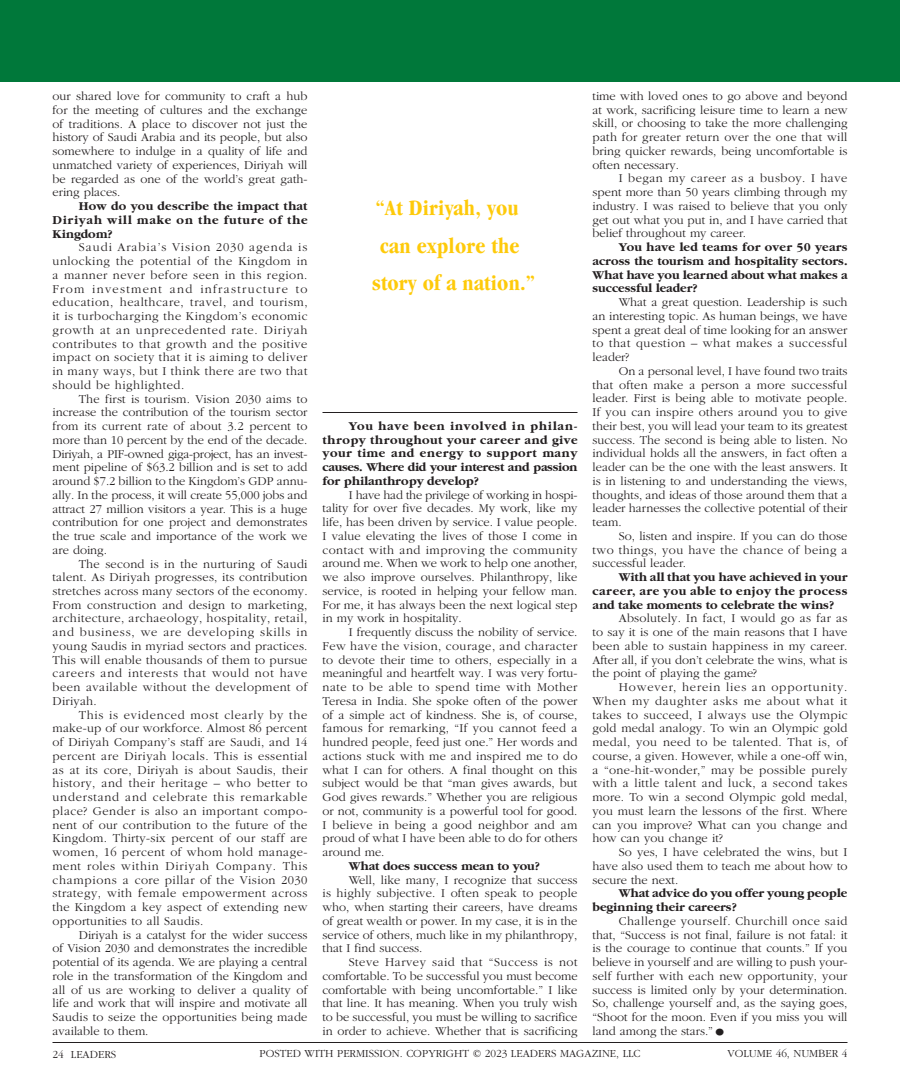
<style>
.page{position:relative;width:900px;height:1080px;background:#fff}
.page>*{position:absolute;margin:0;border:0;box-sizing:border-box;transform-origin:0 0}
.t1{font:700 condensed 22.5px/37.5px "Garamond";letter-spacing:.01em;color:#feca0a;text-align:center}
.t2{font:300 12.5px/13.8px "Garamond";color:#231f20;text-align:justify}
.t3{font:700 12.5px/13.8px "Garamond";color:#231f20;text-align:justify}
.t4{font:300 11.25px "Garamond";color:#231f20}
.s1{font-size:22.5px}
</style>
<div class="page">
<div style="left:0;top:0;width:900px;height:81px;background:#00783a"></div>
<hr style="left:322px;top:412px;width:256px;height:1px;background:#231f20">
<hr style="left:52px;top:1042px;width:796px;height:1px;background:#231f20">
<p class="t2" style="left:52px;top:89px;width:257px">our shared love for community to craft a hub for the meeting of cultures and the exchange of traditions. A place to discover not just the history of Saudi Arabia and its people, but also somewhere to indulge in a quality of life and unmatched variety of experiences, Diriyah will be regarded as one of the world’s great gath&shy;ering places.</p>
<p class="t3" style="left:52px;top:199px;width:257px;text-indent:26px">How do you describe the impact that Diriyah will make on the future of the Kingdom?</p>
<p class="t2" style="left:52px;top:241px;width:257px;text-indent:26px">Saudi Arabia’s Vision 2030 agenda is unlocking the potential of the Kingdom in a manner never before seen in this region.<br>From investment and infrastructure to education, healthcare, travel, and tourism, it is turbocharging the Kingdom’s economic growth at an unprecedented rate. Diriyah contributes to that growth and the positive impact on society that it is aiming to deliver in many ways, but I think there are two that should be highlighted.</p>
<p class="t2" style="left:52px;top:392px;width:257px;text-indent:26px">The first is tourism. Vision 2030 aims to increase the contribution of the tourism sector from its current rate of about 3.2 percent to more than 10 percent by the end of the decade.<br>Diriyah, a PIF-owned giga-project, has an invest&shy;ment pipeline of $63.2 billion and is set to add around $7.2 billion to the Kingdom’s GDP annu&shy;ally. In the process, it will create 55,000 jobs and attract 27 million visitors a year. This is a huge contribution for one project and demonstrates the true scale and importance of the work we are doing.</p>
<p class="t2" style="left:52px;top:557px;width:257px;text-indent:26px">The second is in the nurturing of Saudi talent. As Diriyah progresses, its contribution stretches across many sectors of the economy.<br>From construction and design to marketing, architecture, archaeology, hospitality, retail, and business, we are developing skills in young Saudis in myriad sectors and practices.<br>This will enable thousands of them to pursue careers and interests that would not have been available without the development of Diriyah.</p>
<p class="t2" style="left:52px;top:708px;width:257px;text-indent:26px">This is evidenced most clearly by the make-up of our workforce. Almost 86 percent of Diriyah Company’s staff are Saudi, and 14 percent are Diriyah locals. This is essential as at its core, Diriyah is about Saudis, their history, and their heritage – who better to understand and celebrate this remarkable place? Gender is also an important compo&shy;nent of our contribution to the future of the Kingdom. Thirty-six percent of our staff are women, 16 percent of whom hold manage&shy;ment roles within Diriyah Company. This champions a core pillar of the Vision 2030 strategy, with female empowerment across the Kingdom a key aspect of extending new opportunities to all Saudis.</p>
<p class="t2" style="left:52px;top:928px;width:257px;text-indent:26px">Diriyah is a catalyst for the wider success of Vision 2030 and demonstrates the incredible potential of its agenda. We are playing a central role in the transformation of the Kingdom and all of us are working to deliver a quality of life and work that will inspire and motivate all Saudis to seize the opportunities being made available to them.</p>
<h1 class="t1" style="left:372px;top:189px;width:164px">“At Diriyah, you can explore the story of a nation.”</h1>
<p class="t3" style="left:322px;top:419px;width:257px;text-indent:26px">You have been involved in philan&shy;thropy throughout your career and give your time and energy to support many causes. Where did your interest and passion for philanthropy develop?</p>
<p class="t2" style="left:322px;top:488px;width:257px;text-indent:26px">I have had the privilege of working in hospi&shy;tality for over five decades. My work, like my life, has been driven by service. I value people.<br>I value elevating the lives of those I come in contact with and improving the community around me. When we work to help one another, we also improve ourselves. Philanthropy, like service, is rooted in helping your fellow man.<br>For me, it has always been the next logical step in my work in hospitality.</p>
<p class="t2" style="left:322px;top:626px;width:257px;text-indent:26px">I frequently discuss the nobility of service.<br>Few have the vision, courage, and character to devote their time to others, especially in a meaningful and heartfelt way. I was very fortu&shy;nate to be able to spend time with Mother Teresa in India. She spoke often of the power of a simple act of kindness. She is, of course, famous for remarking, “If you cannot feed a hundred people, feed just one.” Her words and actions stuck with me and inspired me to do what I can for others. A final thought on this subject would be that “man gives awards, but God gives rewards.” Whether you are religious or not, community is a powerful tool for good.<br>I believe in being a good neighbor and am proud of what I have been able to do for others around me.</p>
<p class="t3" style="left:349px;top:859px;width:193px">What does success mean to you?</p>
<p class="t2" style="left:322px;top:873px;width:257px;text-indent:26px">Well, like many, I recognize that success is highly subjective. I often speak to people who, when starting their careers, have dreams of great wealth or power. In my case, it is in the service of others, much like in my philanthropy, that I find success.</p>
<p class="t2" style="left:322px;top:956px;width:257px;text-indent:26px">Steve Harvey said that “Success is not comfortable. To be successful you must become comfortable with being uncomfortable.” I like that line. It has meaning. When you truly wish to be successful, you must be willing to sacrifice in order to achieve. Whether that is sacrificing</p>
<p class="t2" style="left:592px;top:89px;width:257px">time with loved ones to go above and beyond at work, sacrificing leisure time to learn a new skill, or choosing to take the more challenging path for greater return over the one that will bring quicker rewards, being uncomfortable is often necessary.</p>
<p class="t2" style="left:592px;top:172px;width:257px;text-indent:26px">I began my career as a busboy. I have spent more than 50 years climbing through my industry. I was raised to believe that you only get out what you put in, and I have carried that belief throughout my career.</p>
<p class="t3" style="left:592px;top:241px;width:257px;text-indent:26px">You have led teams for over 50 years across the tourism and hospitality sectors.<br>What have you learned about what makes a successful leader?</p>
<p class="t2" style="left:592px;top:296px;width:257px;text-indent:26px">What a great question. Leadership is such an interesting topic. As human beings, we have spent a great deal of time looking for an answer to that question – what makes a successful leader?</p>
<p class="t2" style="left:592px;top:364px;width:257px;text-indent:26px">On a personal level, I have found two traits that often make a person a more successful leader. First is being able to motivate people.<br>If you can inspire others around you to give their best, you will lead your team to its greatest success. The second is being able to listen. No individual holds all the answers, in fact often a leader can be the one with the least answers. It is in listening to and understanding the views, thoughts, and ideas of those around them that a leader harnesses the collective potential of their team.</p>
<p class="t2" style="left:592px;top:529px;width:257px;text-indent:26px">So, listen and inspire. If you can do those two things, you have the chance of being a successful leader.</p>
<p class="t3" style="left:592px;top:571px;width:257px;text-indent:26px">With all that you have achieved in your career, are you able to enjoy the process and take moments to celebrate the wins?</p>
<p class="t2" style="left:592px;top:612px;width:257px;text-indent:26px">Absolutely. In fact, I would go as far as to say it is one of the main reasons that I have been able to sustain happiness in my career.<br>After all, if you don’t celebrate the wins, what is the point of playing the game?</p>
<p class="t2" style="left:592px;top:681px;width:257px;text-indent:26px">However, herein lies an opportunity.<br>When my daughter asks me about what it takes to succeed, I always use the Olympic gold medal analogy. To win an Olympic gold medal, you need to be talented. That is, of course, a given. However, while a one-off win, a “one-hit-wonder,” may be possible purely with a little talent and luck, a second takes more. To win a second Olympic gold medal, you must learn the lessons of the first. Where can you improve? What can you change and how can you change it?</p>
<p class="t2" style="left:592px;top:846px;width:257px;text-indent:26px">So yes, I have celebrated the wins, but I have also used them to teach me about how to secure the next.</p>
<p class="t3" style="left:592px;top:887px;width:256px;text-indent:26px">What advice do you offer young people beginning their careers?</p>
<p class="t2" style="left:592px;top:914px;width:257px;text-indent:26px">Challenge yourself. Churchill once said that, “Success is not final, failure is not fatal: it is the courage to continue that counts.” If you believe in yourself and are willing to push your&shy;self further with each new opportunity, your success is limited only by your determination.<br>So, challenge yourself and, as the saying goes, “Shoot for the moon. Even if you miss you will land among the stars.”<span class="s1">•</span></p>
<p class="t4" style="left:52px;top:1048px;width:65px">24 LEADERS</p>
<p class="t4" style="left:259px;top:1048px;width:383px">POSTED WITH PERMISSION. COPYRIGHT © 2023 LEADERS MAGAZINE, LLC</p>
<p class="t4" style="left:728px;top:1048px;width:121px">VOLUME 46, NUMBER 4</p>
</div>
